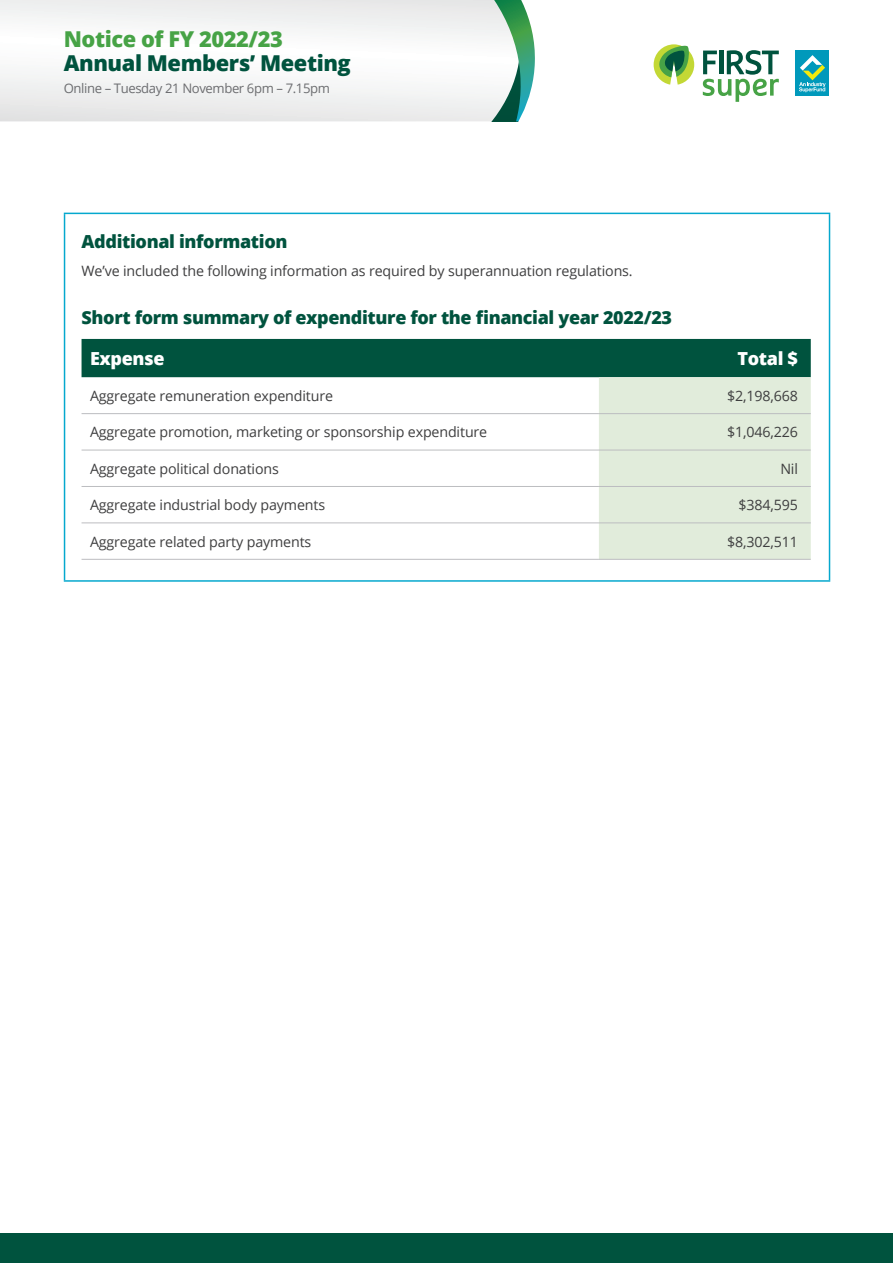
<style>
.page{position:relative;width:893px;height:1263px;background:#fff}
.page>*{position:absolute;margin:0;border:0;box-sizing:border-box;transform-origin:0 0}
.t1{font:800 21.9px/24px "Open Sans";letter-spacing:-.02em;color:#00533e}
.FS_BLEND_Heading_A{font:800 18px "Open Sans";letter-spacing:-.02em;color:#00533e}
.FS_BLEND_Heading_A-2{font:800 18px "Open Sans";letter-spacing:-.02em;color:#fff}
.FS_BLEND_9_5pt_body_text{font:14.25px "Open Sans";letter-spacing:-.01em;color:#3e3e3f}
.t2{font:13.05px "Open Sans";letter-spacing:-.03em;color:#6c6d70}
.s1{color:#47a346}
</style>
<div class="page">
<div style="left:0;top:1233px;width:893px;height:30px;background:#00533e"></div>
<hr style="left:64px;top:213px;width:766px;height:1px;background:#05a8ce">
<hr style="left:64px;top:214px;width:1px;height:366px;background:#05a8ce">
<hr style="left:829px;top:214px;width:1px;height:366px;background:#05a8ce">
<hr style="left:64px;top:580px;width:766px;height:2px;background:#05a8ce">
<svg style="left:82px;top:339px;width:729px;height:220px"></svg>
<hr style="left:82px;top:413px;width:517px;height:1px;background:#bcbdc0">
<hr style="left:599px;top:413px;width:212px;height:1px;background:#bcbdc0">
<hr style="left:82px;top:450px;width:517px;height:1px;background:#bcbdc0">
<hr style="left:599px;top:450px;width:212px;height:1px;background:#bcbdc0">
<hr style="left:82px;top:486px;width:517px;height:1px;background:#bcbdc0">
<hr style="left:599px;top:486px;width:212px;height:1px;background:#bcbdc0">
<hr style="left:82px;top:522px;width:517px;height:1px;background:#bcbdc0">
<hr style="left:599px;top:522px;width:212px;height:1px;background:#bcbdc0">
<hr style="left:82px;top:559px;width:517px;height:1px;background:#bcbdc0">
<hr style="left:599px;top:559px;width:212px;height:1px;background:#bcbdc0">
<div style="left:0;top:0;width:550px;height:121px;background:linear-gradient(to bottom,#f9fafa,#eee)"></div>
<svg style="left:313px;top:0;width:232px;height:121px"></svg>
<div style="left:545px;top:0;width:348px;height:121px;background:#fff"></div>
<svg style="left:703px;top:50px;width:76px;height:52px"></svg>
<svg style="left:654px;top:44px;width:40px;height:41px"></svg>
<div style="left:796px;top:51px;width:33px;height:45px;background:#09b"></div>
<svg style="left:799px;top:55px;width:27px;height:37px"></svg>
<p class="t1" style="left:64px;top:26px;width:289px"><span class="s1">Notice of FY 2022/23<br></span>Annual Members’ Meeting</p>
<p class="t2" style="left:64px;top:79px;width:268px">Online – Tuesday 21 November 6pm – 7.15pm</p>
<p class="FS_BLEND_Heading_A" style="left:82px;top:228px;width:207px">Additional information</p>
<p class="FS_BLEND_9_5pt_body_text" style="left:82px;top:261px;width:553px">We’ve included the following information as required by superannuation regulations.</p>
<p class="FS_BLEND_Heading_A" style="left:82px;top:304px;width:592px">Short form summary of expenditure for the financial year 2022/23</p>
<p class="FS_BLEND_Heading_A-2" style="left:90px;top:345px;width:76px">Expense</p>
<p class="FS_BLEND_Heading_A-2" style="left:737px;top:345px;width:62px">Total $</p>
<p class="FS_BLEND_9_5pt_body_text" style="left:90px;top:386px;width:245px">Aggregate remuneration expenditure</p>
<p class="FS_BLEND_9_5pt_body_text" style="left:727px;top:386px;width:72px">$2,198,668</p>
<p class="FS_BLEND_9_5pt_body_text" style="left:90px;top:422px;width:399px">Aggregate promotion, marketing or sponsorship expenditure</p>
<p class="FS_BLEND_9_5pt_body_text" style="left:727px;top:422px;width:72px">$1,046,226</p>
<p class="FS_BLEND_9_5pt_body_text" style="left:90px;top:459px;width:190px">Aggregate political donations</p>
<p class="FS_BLEND_9_5pt_body_text" style="left:780px;top:459px;width:19px">Nil</p>
<p class="FS_BLEND_9_5pt_body_text" style="left:90px;top:495px;width:237px">Aggregate industrial body payments</p>
<p class="FS_BLEND_9_5pt_body_text" style="left:738px;top:495px;width:61px">$384,595</p>
<p class="FS_BLEND_9_5pt_body_text" style="left:90px;top:532px;width:223px">Aggregate related party payments</p>
<p class="FS_BLEND_9_5pt_body_text" style="left:727px;top:532px;width:72px">$8,302,511</p>
</div>
